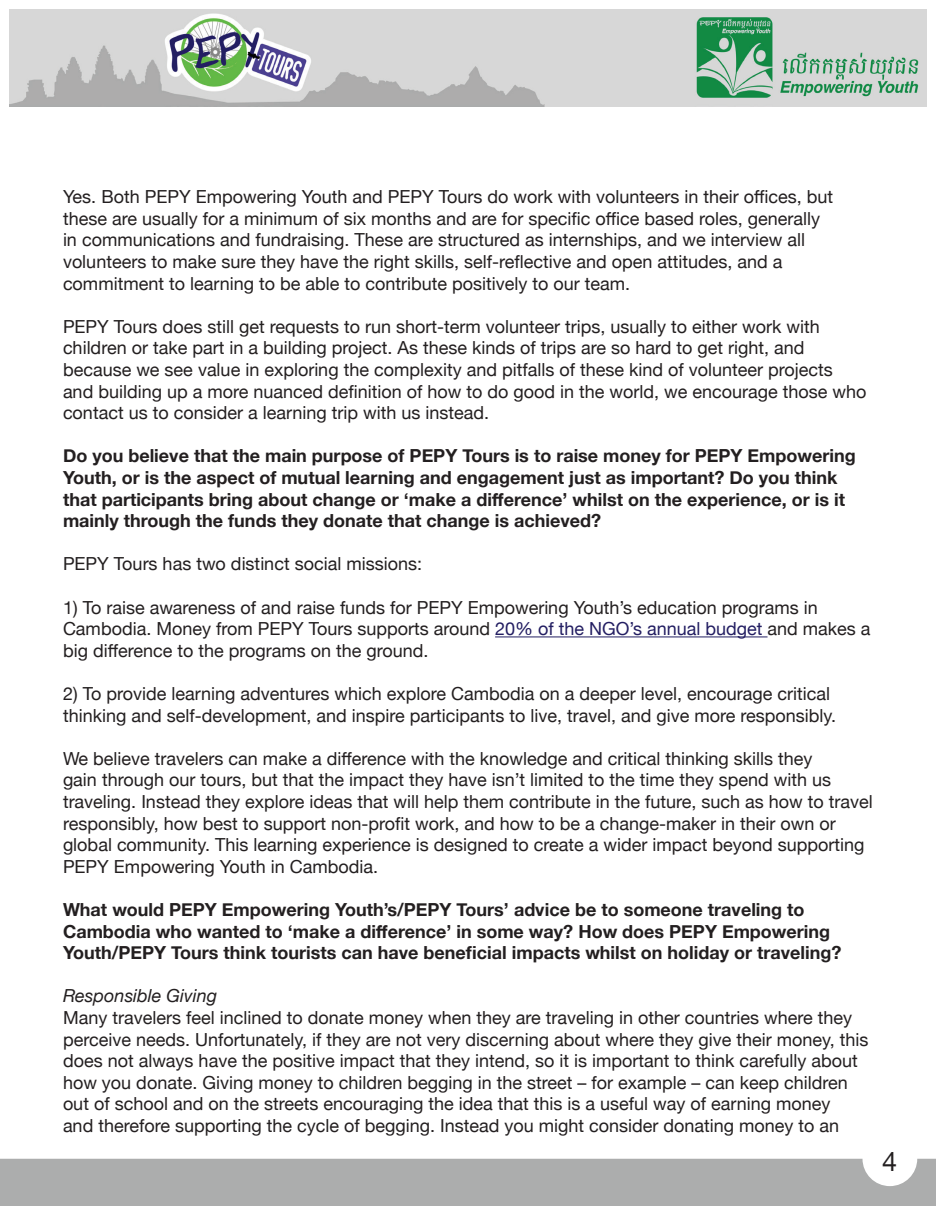
<style>
.page{position:relative;width:936px;height:1206px;background:#fff}
.page>*{position:absolute;margin:0;border:0;box-sizing:border-box;transform-origin:0 0}
.t1{font:27px "Helvetica Neue";color:#231f20}
.t2{font:18px/21.6px "Helvetica Neue";color:#231f20}
.t3{font:700 18px/21.6px "Helvetica Neue";color:#231f20}
.t4{font:italic 18px "Helvetica Neue";color:#231f20}
.s1{color:#231e62}
</style>
<div class="page">
<img style="left:9px;top:9px;width:918px;height:97px">
<div style="left:0;top:1159px;width:936px;height:47px;background:#acadad"></div>
<hr style="left:495px;top:636px;width:273px;height:1px;background:#231e62">
<div style="left:862px;top:1131px;width:55px;height:55px;background:#fff;border-radius:50%"></div>
<p class="t2" style="left:63px;top:187px;width:772px">Yes. Both PEPY Empowering Youth and PEPY Tours do work with volunteers in their offices, but these are usually for a minimum of six months and are for specific office based roles, generally in communications and fundraising. These are structured as internships, and we interview all volunteers to make sure they have the right skills, self-reflective and open attitudes, and a commitment to learning to be able to contribute positively to our team.</p>
<p class="t2" style="left:63px;top:317px;width:805px">PEPY Tours does still get requests to run short-term volunteer trips, usually to either work with children or take part in a building project. As these kinds of trips are so hard to get right, and because we see value in exploring the complexity and pitfalls of these kind of volunteer projects and building up a more nuanced definition of how to do good in the world, we encourage those who contact us to consider a learning trip with us instead.</p>
<p class="t3" style="left:63px;top:446px;width:794px">Do you believe that the main purpose of PEPY Tours is to raise money for PEPY Empowering Youth, or is the aspect of mutual learning and engagement just as important? Do you think that participants bring about change or ‘make a difference’ whilst on the experience, or is it mainly through the funds they donate that change is achieved?</p>
<p class="t2" style="left:63px;top:554px;width:361px">PEPY Tours has two distinct social missions:</p>
<p class="t2" style="left:63px;top:597px;width:809px">1) To raise awareness of and raise funds for PEPY Empowering Youth’s education programs in<br>Cambodia. Money from PEPY Tours supports around <span class="s1">20% of the NGO’s annual budget</span> and makes a big difference to the programs on the ground.</p>
<p class="t2" style="left:63px;top:684px;width:775px">2) To provide learning adventures which explore Cambodia on a deeper level, encourage critical thinking and self-development, and inspire participants to live, travel, and give more responsibly.</p>
<p class="t2" style="left:63px;top:749px;width:811px">We believe travelers can make a difference with the knowledge and critical thinking skills they<br>gain through our tours, but that the impact they have isn’t limited to the time they spend with us traveling. Instead they explore ideas that will help them contribute in the future, such as how to travel responsibly, how best to support non-profit work, and how to be a change-maker in their own or global community. This learning experience is designed to create a wider impact beyond supporting PEPY Empowering Youth in Cambodia.</p>
<p class="t3" style="left:63px;top:899px;width:780px">What would PEPY Empowering Youth’s/PEPY Tours’ advice be to someone traveling to<br>Cambodia who wanted to ‘make a difference’ in some way? How does PEPY Empowering<br>Youth/PEPY Tours think tourists can have beneficial impacts whilst on holiday or traveling?</p>
<p class="t4" style="left:63px;top:983px;width:156px">Responsible Giving</p>
<p class="t2" style="left:63px;top:1008px;width:807px">Many travelers feel inclined to donate money when they are traveling in other countries where they perceive needs. Unfortunately, if they are not very discerning about where they give their money, this does not always have the positive impact that they intend, so it is important to think carefully about how you donate. Giving money to children begging in the street – for example – can keep children out of school and on the streets encouraging the idea that this is a useful way of earning money<br>and therefore supporting the cycle of begging. Instead you might consider donating money to an</p>
<h1 class="t1" style="left:882px;top:1142px;width:17px">4</h1>
</div>
